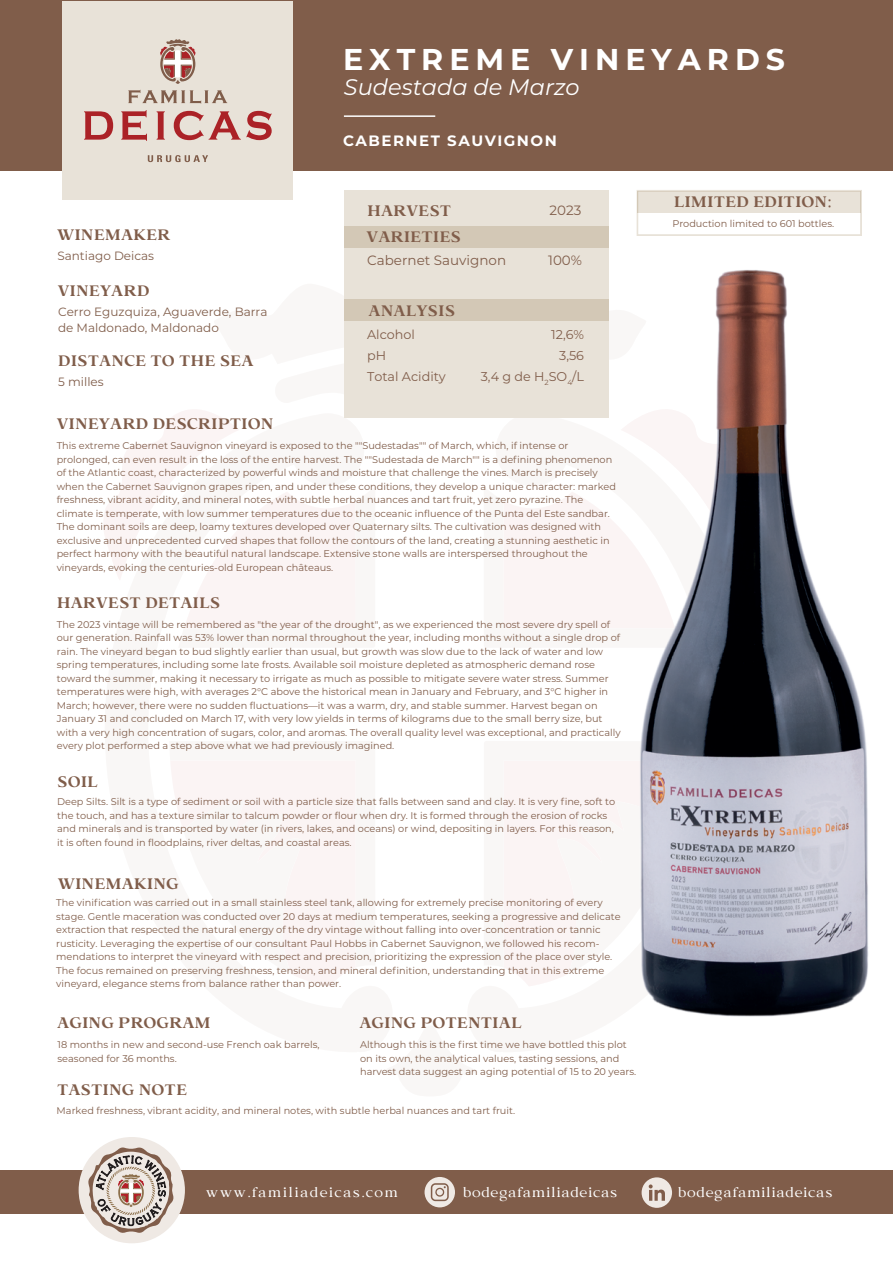
<style>
.page{position:relative;width:893px;height:1263px;background:#fff}
.page>*{position:absolute;margin:0;border:0;box-sizing:border-box;transform-origin:0 0}
.t1{font:700 30px "Montserrat";letter-spacing:.2em;color:#fff}
.t2{font:italic 22.5px "Montserrat";color:#fff}
.t3{font:700 15px "Bosca";color:#805d4a}
.t4{font:700 15px "Montserrat";letter-spacing:.1em;color:#fff}
.t5{font:13.5px "Bosca";letter-spacing:.05em;color:#fff}
.t6{font:13.5px "Montserrat";color:#805d4a}
.t7{font:13.5px "Bosca";letter-spacing:.1em;color:#fff}
.t8{font:12.75px/21px "Montserrat";color:#805d4a}
.t9{font:12px/16.5px "Montserrat";color:#805d4a}
.t10{font:9.75px/13.5px "Montserrat";color:#805d4a}
</style>
<div class="page">
<div style="left:504px;top:761px;width:112px;height:225px;background:#fbf4f4"></div>
<svg style="left:171px;top:761px;width:184px;height:225px"></svg>
<svg style="left:104px;top:353px;width:512px;height:275px"></svg>
<div style="left:0;top:0;width:893px;height:170px;background:#805d4a"></div>
<div style="left:63px;top:2px;width:230px;height:198px;background:#e8e2d8"></div>
<svg style="left:160px;top:39px;width:36px;height:45px"></svg>
<svg style="left:128px;top:90px;width:99px;height:14px"></svg>
<svg style="left:84px;top:111px;width:29px;height:29px"></svg>
<svg style="left:121px;top:110px;width:26px;height:31px"></svg>
<svg style="left:157px;top:111px;width:8px;height:29px"></svg>
<svg style="left:174px;top:111px;width:98px;height:29px"></svg>
<svg style="left:148px;top:155px;width:60px;height:7px"></svg>
<hr style="left:344px;top:115px;width:91px;height:2px;background:#fff">
<div style="left:0;top:1170px;width:893px;height:44px;background:#805d4a"></div>
<div style="left:79px;top:1137px;width:106px;height:106px;background:#efe9e4;border-radius:50%"></div>
<svg style="left:88px;top:1139px;width:86px;height:94px"></svg>
<div style="left:425px;top:1177px;width:30px;height:30px;background:#efe9e4;border-radius:50%"></div>
<svg style="left:431px;top:1183px;width:18px;height:18px"></svg>
<div style="left:642px;top:1177px;width:30px;height:31px;background:#efe9e4;border-radius:50%"></div>
<svg style="left:649px;top:1184px;width:16px;height:17px"></svg>
<div style="left:344px;top:191px;width:264px;height:227px;background:#e8e2d8"></div>
<div style="left:344px;top:226px;width:264px;height:22px;background:#d3c8b6"></div>
<div style="left:344px;top:299px;width:264px;height:22px;background:#d3c8b6"></div>
<img style="left:616px;top:270px;width:253px;height:747px">
<div style="left:637px;top:190px;width:225px;height:46px;border:2px solid #e8e2d8"></div>
<div style="left:637px;top:191px;width:224px;height:22px;background:#e8e2d8"></div>
<h1 class="t1" style="left:343px;top:37px;width:443px">EXTREME VINEYARDS</h1>
<h2 class="t2" style="left:344px;top:71px;width:237px">Sudestada de Marzo</h2>
<h3 class="t3" style="left:57px;top:226px;width:115px">WINEMAKER</h3>
<p class="t9" style="left:57px;top:247px;width:98px">Santiago Deicas</p>
<h3 class="t3" style="left:58px;top:282px;width:93px">VINEYARD</h3>
<p class="t9" style="left:58px;top:303px;width:211px">Cerro Eguzquiza, Aguaverde, Barra de Maldonado, Maldonado</p>
<h3 class="t3" style="left:58px;top:352px;width:197px">DISTANCE TO THE SEA</h3>
<p class="t9" style="left:58px;top:373px;width:47px">5 milles</p>
<h3 class="t3" style="left:57px;top:415px;width:218px">VINEYARD DESCRIPTION</h3>
<h3 class="t4" style="left:343px;top:130px;width:215px">CABERNET SAUVIGNON</h3>
<h3 class="t3" style="left:367px;top:202px;width:86px">HARVEST</h3>
<h3 class="t6" style="left:367px;top:251px;width:141px">Cabernet Sauvignon</h3>
<h3 class="t6" style="left:548px;top:251px;width:35px">100%</h3>
<h3 class="t6" style="left:550px;top:201px;width:33px">2023</h3>
<h3 class="t3" style="left:367px;top:228px;width:96px">VARIETIES</h3>
<h3 class="t3" style="left:369px;top:302px;width:88px">ANALYSIS</h3>
<h3 class="t8" style="left:367px;top:323px;width:80px">Alcohol<br>pH<br>Total Acidity</h3>
<h3 class="t8" style="left:481px;top:323px;width:105px;text-align:right">12,6%<br>3,56<br>3,4 g de H<sub>2</sub>SO<sub>4</sub>/L</h3>
<p class="t10" style="left:57px;top:439px;width:561px">This extreme Cabernet Sauvignon vineyard is exposed to the ""Sudestadas"" of March, which, if intense or prolonged, can even result in the loss of the entire harvest. The ""Sudestada de March"" is a defining phenomenon of the Atlantic coast, characterized by powerful winds and moisture that challenge the vines. March is precisely when the Cabernet Sauvignon grapes ripen, and under these conditions, they develop a unique character: marked freshness, vibrant acidity, and mineral notes, with subtle herbal nuances and tart fruit, yet zero pyrazine. The climate is temperate, with low summer temperatures due to the oceanic influence of the Punta del Este sandbar.<br>The dominant soils are deep, loamy textures developed over Quaternary silts. The cultivation was designed with exclusive and unprecedented curved shapes that follow the contours of the land, creating a stunning aesthetic in perfect harmony with the beautiful natural landscape. Extensive stone walls are interspersed throughout the vineyards, evoking the centuries-old European châteaus.</p>
<h3 class="t3" style="left:57px;top:594px;width:165px">HARVEST DETAILS</h3>
<p class="t10" style="left:57px;top:617px;width:565px">The 2023 vintage will be remembered as "the year of the drought", as we experienced the most severe dry spell of our generation. Rainfall was 53% lower than normal throughout the year, including months without a single drop of rain. The vineyard began to bud slightly earlier than usual, but growth was slow due to the lack of water and low spring temperatures, including some late frosts. Available soil moisture depleted as atmospheric demand rose toward the summer, making it necessary to irrigate as much as possible to mitigate severe water stress. Summer temperatures were high, with averages 2°C above the historical mean in January and February, and 3°C higher in March; however, there were no sudden fluctuations—it was a warm, dry, and stable summer. Harvest began on January 31 and concluded on March 17, with very low yields in terms of kilograms due to the small berry size, but with a very high concentration of sugars, color, and aromas. The overall quality level was exceptional, and practically every plot performed a step above what we had previously imagined.</p>
<h3 class="t3" style="left:57px;top:773px;width:42px">SOIL</h3>
<p class="t10" style="left:57px;top:795px;width:560px">Deep Silts. Silt is a type of sediment or soil with a particle size that falls between sand and clay. It is very fine, soft to the touch, and has a texture similar to talcum powder or flour when dry. It is formed through the erosion of rocks and minerals and is transported by water (in rivers, lakes, and oceans) or wind, depositing in layers. For this reason, it is often found in floodplains, river deltas, and coastal areas.</p>
<h3 class="t3" style="left:58px;top:875px;width:123px">WINEMAKING</h3>
<p class="t10" style="left:56px;top:896px;width:566px">The vinification was carried out in a small stainless steel tank, allowing for extremely precise monitoring of every stage. Gentle maceration was conducted over 20 days at medium temperatures, seeking a progressive and delicate extraction that respected the natural energy of the dry vintage without falling into over-concentration or tannic rusticity. Leveraging the expertise of our consultant Paul Hobbs in Cabernet Sauvignon, we followed his recom&shy;mendations to interpret the vineyard with respect and precision, prioritizing the expression of the place over style.<br>The focus remained on preserving freshness, tension, and mineral definition, understanding that in this extreme vineyard, elegance stems from balance rather than power.</p>
<h3 class="t3" style="left:57px;top:1014px;width:155px">AGING PROGRAM</h3>
<p class="t10" style="left:57px;top:1038px;width:264px">18 months in new and second-use French oak barrels, seasoned for 36 months.</p>
<h3 class="t3" style="left:57px;top:1081px;width:132px">TASTING NOTE</h3>
<h3 class="t3" style="left:359px;top:1014px;width:164px">AGING POTENTIAL</h3>
<p class="t10" style="left:360px;top:1038px;width:278px">Although this is the first time we have bottled this plot on its own, the analytical values, tasting sessions, and harvest data suggest an aging potential of 15 to 20 years.</p>
<p class="t10" style="left:57px;top:1103px;width:460px">Marked freshness, vibrant acidity, and mineral notes, with subtle herbal nuances and tart fruit.</p>
<h3 class="t3" style="left:674px;top:193px;width:159px">LIMITED EDITION:</h3>
<p class="t10" style="left:672px;top:217px;width:163px">Production limited to 601 bottles.</p>
<h3 class="t7" style="left:206px;top:1184px;width:194px">www.familiadeicas.com</h3>
<h3 class="t5" style="left:463px;top:1184px;width:156px">bodegafamiliadeicas</h3>
<h3 class="t5" style="left:678px;top:1184px;width:156px">bodegafamiliadeicas</h3>
</div>
